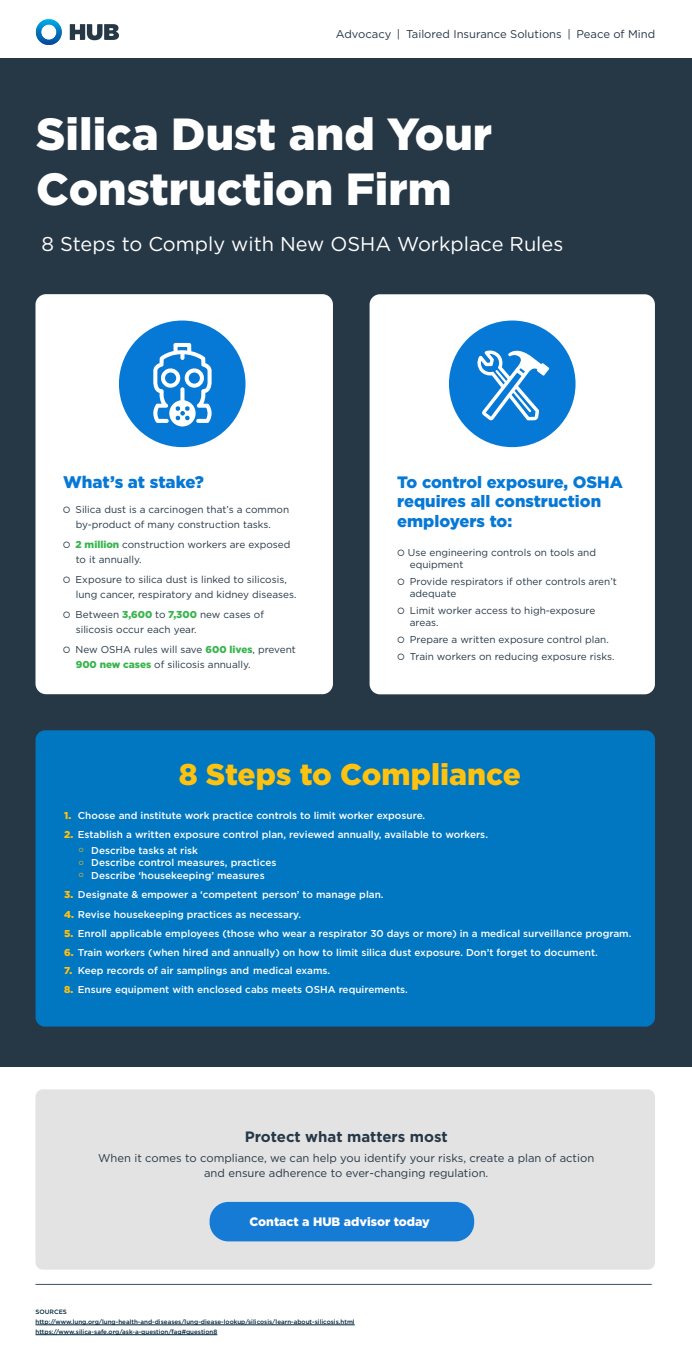
<style>
.page{position:relative;width:692px;height:1367px;background:#fff}
.page>*{position:absolute;margin:0;border:0;box-sizing:border-box;transform-origin:0 0}
.t1{font:900 45px/55px "Gotham";color:#fff}
.t2{font:900 30px "Gotham";color:#ffc20e}
.t3{font:20px "Gotham";color:#fff}
.t4{font:900 16.82px "Gotham";letter-spacing:-.005em;color:#0678d5}
.t5{font:900 16.5px/19.8px "Gotham";color:#0678d5}
.t6{font:700 15px "Gotham";color:#263746}
.t7{font:900 12.25px "Gotham";color:#fff}
.t8{font:11.25px/15px "Gotham";color:#263746;text-align:center}
.t9{font:500 10px/15.5px "Gotham";color:#fff}
.t10{font:10px/15px "Gotham";color:#263746}
.t11{font:500 6.25px/9.9px "Gotham";color:#00263c}
.s1{font-weight:900;color:#38b54d}
.s2{font-weight:900;color:#ffc20e}
</style>
<div class="page">
<div style="left:0;top:58px;width:692px;height:1009px;background:#263746"></div>
<div style="left:36px;top:730px;width:619px;height:296px;background:#0077c0;border-radius:10px"></div>
<div style="left:36px;top:1089px;width:619px;height:180px;background:#e3e3e3;border-radius:7px"></div>
<hr style="left:36px;top:1324px;width:319px;height:1px;background:#00263c">
<hr style="left:36px;top:1334px;width:181px;height:1px;background:#00263c">
<div style="left:370px;top:294px;width:285px;height:400px;background:#fff;border-radius:10px"></div>
<div style="left:449px;top:320px;width:127px;height:127px;background:#0678d5;border-radius:50%"></div>
<svg style="left:477px;top:350px;width:72px;height:70px"></svg>
<div style="left:35px;top:294px;width:298px;height:400px;background:#fff;border-radius:11px"></div>
<div style="left:119px;top:320px;width:127px;height:127px;background:#0678d5;border-radius:50%"></div>
<svg style="left:153px;top:343px;width:59px;height:83px"></svg>
<img style="left:36px;top:19px;width:26px;height:26px">
<svg style="left:70px;top:24px;width:49px;height:16px"></svg>
<div style="left:210px;top:1202px;width:264px;height:39px;background:#167bd4;border-radius:19px"></div>
<hr style="left:36px;top:1284px;width:616px;height:1px;background:#385263">
<p class="t8" style="left:336px;top:26px;width:321px">Advocacy | Tailored Insurance Solutions | Peace of Mind</p>
<h1 class="t1" style="left:36px;top:106px;width:457px">Silica Dust and Your<br>Construction Firm</h1>
<h3 class="t3" style="left:42px;top:231px;width:523px">8 Steps to Comply with New OSHA Workplace Rules</h3>
<h3 class="t4" style="left:63px;top:470px;width:142px">What’s at stake?</h3>
<p class="t10" style="left:76px;top:501px;width:215px">Silica dust is a carcinogen that’s a common by-product of many construction tasks.</p>
<p class="t10" style="left:76px;top:536px;width:216px"><span class="s1">2 million</span> construction workers are exposed to it annually.</p>
<p class="t10" style="left:76px;top:571px;width:222px">Exposure to silica dust is linked to silicosis, lung cancer, respiratory and kidney diseases.</p>
<p class="t10" style="left:76px;top:606px;width:190px">Between <span class="s1">3,600</span> to <span class="s1">7,300</span> new cases of silicosis occur each year.</p>
<p class="t10" style="left:76px;top:641px;width:222px">New OSHA rules will save <span class="s1">600 lives</span>, prevent<br><span class="s1">900 new cases</span> of silicosis annually.</p>
<h3 class="t5" style="left:397px;top:472px;width:227px">To control exposure, OSHA requires all construction employers to:</h3>
<p class="t10" style="left:408px;top:546px;width:190px;line-height:12px">Use engineering controls on tools and equipment</p>
<p class="t10" style="left:410px;top:575px;width:209px;line-height:12px">Provide respirators if other controls aren’t adequate</p>
<p class="t10" style="left:410px;top:604px;width:187px;line-height:12px">Limit worker access to high-exposure areas.</p>
<p class="t10" style="left:410px;top:630px;width:206px;line-height:17px">Prepare a written exposure control plan.<br>Train workers on reducing exposure risks.</p>
<h2 class="t2" style="left:179px;top:754px;width:344px">8 Steps to Compliance</h2>
<p class="t9" style="left:64px;top:808px;width:363px"><span class="s2">1.</span> Choose and institute work practice controls to limit worker exposure.</p>
<p class="t9" style="left:91px;top:827px;width:398px;text-indent:-27px"><span class="s2">2.</span> Establish a written exposure control plan, reviewed annually, available to workers.<br>Describe tasks at risk</p>
<p class="t9" style="left:91px;top:856px;width:187px;line-height:12.5px">Describe control measures, practices<br>Describe ‘housekeeping’ measures</p>
<p class="t9" style="left:64px;top:887px;width:321px"><span class="s2">3.</span> Designate &amp; empower a ‘competent person’ to manage plan.</p>
<p class="t9" style="left:64px;top:907px;width:238px"><span class="s2">4.</span> Revise housekeeping practices as necessary.</p>
<p class="t9" style="left:64px;top:925px;width:569px"><span class="s2">5.</span> Enroll applicable employees (those who wear a respirator 30 days or more) in a medical surveillance program.</p>
<p class="t9" style="left:64px;top:944px;width:535px"><span class="s2">6.</span> Train workers (when hired and annually) on how to limit silica dust exposure. Don’t forget to document.</p>
<p class="t9" style="left:64px;top:963px;width:268px"><span class="s2">7.</span> Keep records of air samplings and medical exams.</p>
<p class="t9" style="left:64px;top:982px;width:345px"><span class="s2">8.</span> Ensure equipment with enclosed cabs meets OSHA requirements.</p>
<h3 class="t6" style="left:245px;top:1127px;width:204px">Protect what matters most</h3>
<p class="t8" style="left:98px;top:1150px;width:498px">When it comes to compliance, we can help you identify your risks, create a plan of action and ensure adherence to ever-changing regulation.</p>
<p class="t7" style="left:249px;top:1213px;width:182px">Contact a HUB advisor today</p>
<p class="t11" style="left:35px;top:1307px;width:33px">SOURCES</p>
<p class="t11" style="left:36px;top:1317px;width:321px">http://www.lung.org/lung-health-and-diseases/lung-diease-lookup/silicosis/learn-about-silicosis.html https://www.silica-safe.org/ask-a-question/faq#question8</p>
</div>
